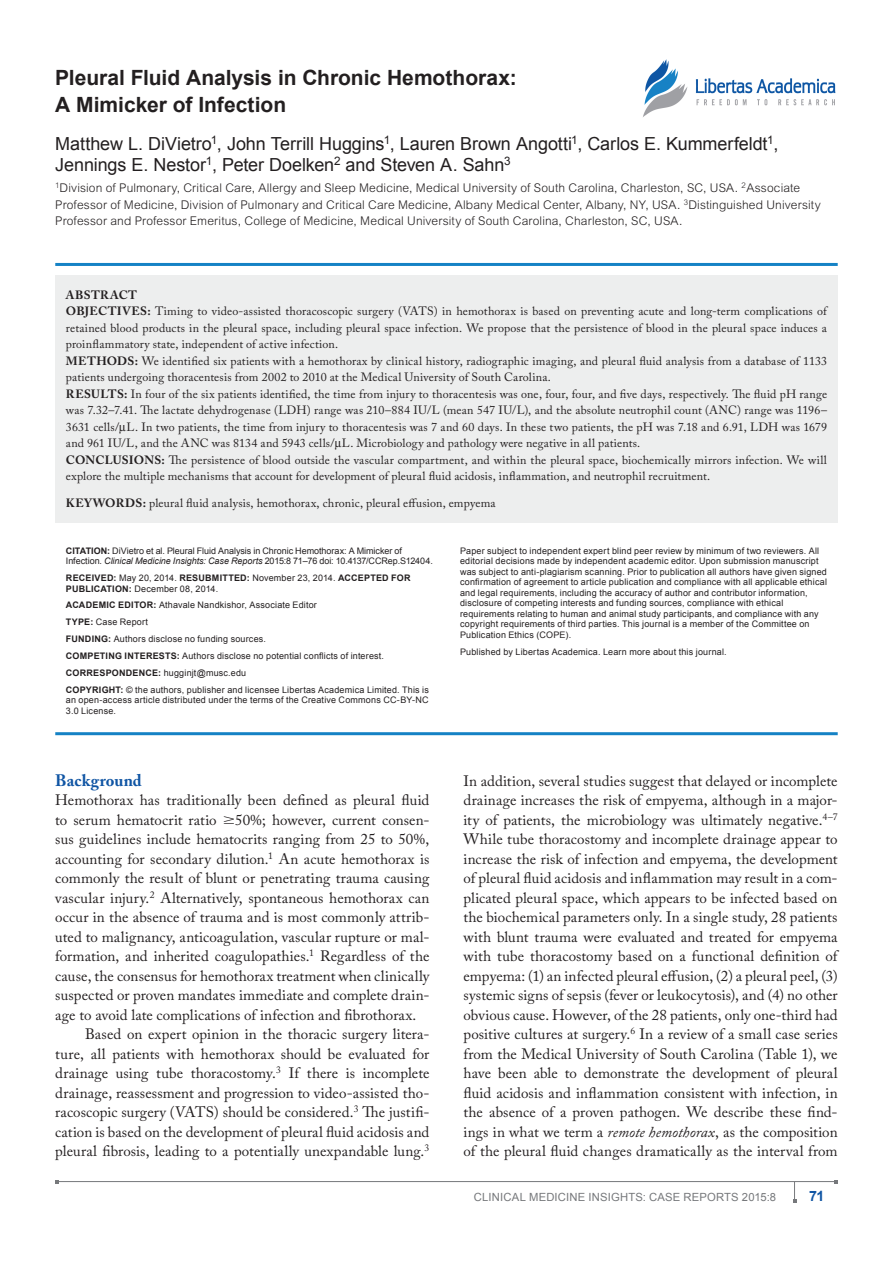
<style>
.page{position:relative;width:893px;height:1263px;background:#fff}
.page>*{position:absolute;margin:0;border:0;box-sizing:border-box;transform-origin:0 0}
.AT{font:700 21px/27px "Arial";color:#231f20}
.AAu{font:18px/21px "Arial";letter-spacing:-.005em;color:#231f20}
.t1{font:700 16.5px "Adobe Caslon Pro";color:#1055a4}
.Tx{font:15px/19.5px "Adobe Caslon Pro";letter-spacing:.005em;color:#231f20;text-align:justify}
.TxF{font:15px/19.5px "Adobe Caslon Pro";letter-spacing:-.005em;color:#231f20;text-align:justify}
.RunF-folio{font:700 14.25px "Arial";color:#1055a4}
.t2{font:12px/16.5px "Adobe Caslon Pro";letter-spacing:.01em;color:#231f20}
.AAuAff{font:300 12px/16.5px "Arial MT Std";letter-spacing:.01em;color:#231f20}
.RunF{font:11.25px "Arial";letter-spacing:.015em;color:#76787b}
.t3{font:9px/10.5px "Arial";letter-spacing:.02em;color:#231f20}
.t4{font:9px/10.5px "Arial";letter-spacing:-.005em;color:#231f20}
.t5{font:700 9px/10.5px "Arial";letter-spacing:.025em;color:#231f20}
.s1{font-weight:700}
.s2{font-style:italic}
.s3{font-weight:400}
.s4{font-family:"Mathematical Pi One"}
</style>
<div class="page">
<hr style="left:57px;top:1181px;width:779px;height:1px;background:#76787b">
<svg style="left:793px;top:1182px;width:3px;height:20px"></svg>
<img style="left:643px;top:59px;width:193px;height:58px">
<hr style="left:55px;top:263px;width:783px;height:3px;background:#1582c5">
<hr style="left:55px;top:732px;width:783px;height:3px;background:#1582c5">
<div style="left:55px;top:275px;width:783px;height:247px;background:#edeeee"></div>
<p class="AT" style="left:55px;top:65px;width:463px">PLEURAL FLUID ANALYSIS IN CHRONIC HEMOTHORAX:<br>A MIMICKER OF INFECTION</p>
<p class="AAu" style="left:55px;top:134px;width:724px">Matthew L. DiVietro<sup>1</sup>, John Terrill H uggins<sup>1</sup>, Lauren Brown Angotti<sup>1</sup>, Carlos E. Kummerfeldt<sup>1</sup>,<br>Jennings E. Nestor<sup>1</sup>, Peter Doelken<sup>2</sup> and Steven A. Sahn<sup>3</sup></p>
<p class="AAuAff" style="left:55px;top:180px;width:767px"><sup>1</sup>Division of Pulmonary, Critical Care, Allergy and Sleep Medicine, Medical University of South Carolina, Charleston, SC, USA. <sup>2</sup>Associate<br>Professor of Medicine, Division of Pulmonary and Critical Care Medicine, Albany Medical Center, Albany, NY, USA. <sup>3</sup>Distinguished University<br>Professor and Professor Emeritus, College of Medicine, Medical University of South Carolina, Charleston, SC, USA.</p>
<p class="t2" style="left:66px;top:286px;width:763px"><span class="s1">ABSTRACT<br>OBJECTIVES:</span> Timing to video-assisted thoracoscopic surgery (VATS) in hemothorax is based on preventing acute and long-term complications of retained blood products in the pleural space, including pleural space infection. We propose that the persistence of blood in the pleural space induces a proinflammatory state, independent of active infection.<br><span class="s1">METHODS:</span> We identified six patients with a hemothorax by clinical history, radiographic imaging, and pleural fluid analysis from a database of 1133 patients undergoing thoracentesis from 2002 to 2010 at the Medical University of South Carolina.<br><span class="s1">RESULTS:</span> In four of the six patients identified, the time from injury to thoracentesis was one, four, four, and five days, respectively. The fluid pH range was 7.32–7.41. The lactate dehydrogenase (LDH) range was 210–884 IU/L (mean 547 IU/L), and the absolute neutrophil count (ANC) range was 1196– 3631 cells/ L. In two patients, the time from injury to thoracentesis was 7 and 60 days. In these two patients, the pH was 7.18 and 6.91, LDH was 1679 and 961 IU/L, and the ANC was 8134 and 5943 cells/ L. Microbiology and pathology were negative in all patients.<br><span class="s1">CONCLUSIONS:</span> The persistence of blood outside the vascular compartment, and within the pleural space, biochemically mirrors infection. We will explore the multiple mechanisms that account for development of pleural fluid acidosis, inflammation, and neutrophil recruitment.</p>
<p class="t2" style="left:66px;top:495px;width:431px"><span class="s1">KEYWO RDS:</span> pleural fluid analysis, hemothorax, chronic, pleural effusion, empyema</p>
<p class="t4" style="left:66px;top:545px;width:368px"><span class="s1">CITATION:</span> DiVietro et al. Pleural Fluid Analysis in Chronic Hemothorax: A Mimicker of<br>I nfection. <span class="s2">Clinical Medicine Insights: Case Reports</span> 2015:8 71–76 doi: 10.4137/CCRep.S12404.</p>
<p class="t5" style="left:66px;top:573px;width:343px">RECEIVED: <span class="s3">May 20, 2014.</span> RESUBMITTED: <span class="s3">November 23, 2014.</span> ACCEPTED FOR<br>PUBLICATION: <span class="s3">December 08, 2014.</span></p>
<p class="t5" style="left:66px;top:600px;width:40px">ACADEMIC</p>
<p class="t3" style="left:460px;top:545px;width:368px">Paper subject to independent expert blind peer review by minimum of two reviewers. All editorial decisions made by independent academic editor. Upon submission manuscript was subject to anti-plagiarism scanning. Prior to publication all authors have given signed confirmation of agreement to article publication and compliance with all applicable ethical and legal requirements, including the accuracy of author and contributor information, disclosure of competing interests and funding sources, compliance with ethical requirements relating to human and animal study participants, and compliance with any copyright requirements of third parties. This journal is a member of the Committee on Publication Ethics (COPE</p>
<p class="t3" style="left:66px;top:597px;width:320px;line-height:16.8px;text-indent:52px"><span class="s1">EDITOR:</span> Athavale Nandkishor, Associate Editor<br><span class="s1">TYPE:</span> Case Report<br><span class="s1">FUNDING:</span> Authors disclose no funding sources.<br><span class="s1">COMPETING INTERESTS:</span> Authors disclose no potential conflicts of interest.<br><span class="s1">CORRESPONDENCE:</span> hugginjt@musc.edu<br><span class="s1">COPYRI</span></p>
<p class="t3" style="left:460px;top:626px;width:268px;line-height:16.8px;text-indent:106px">).<br>Published by Libertas Academica. Learn more about this journal.</p>
<p class="t3" style="left:66px;top:684px;width:365px;text-align:justify;text-indent:36px"><span class="s1">GHT:</span> © the authors, publisher and licensee Libertas Academica Limited. This is an open-access article distributed under the terms of the Creative Commons CC-BY-N C 3.0 License.</p>
<h1 class="t1" style="left:55px;top:770px;width:88px">BACKGROUND</h1>
<p class="TxF" style="left:55px;top:790px;width:376px">Hemothorax has traditionally been defined as pleural fluid to serum hematocrit ratio <span class="s4">$</span>50%; however, current consen&shy;sus guidelines include hematocrits ranging from 25 to 50%, accounting for secondary dilution.<sup>1</sup> An acute hemothorax is commonly the result of blunt or penetrating trauma causing vascular injury.<sup>2</sup> Alternatively, spontaneous hemothorax can occur in the absence of trauma and is most commonly attrib&shy;uted to malignancy, anticoagulation, vascular rupture or mal&shy;formation, and inherited coagulopathies.<sup>1</sup> Regardless of the cause, the consensus for hemothorax treatment when clinically suspected or proven mandates immediate and complete drain&shy;age to avoid late complications of infection and fibrothorax.</p>
<p class="Tx" style="left:55px;top:1024px;width:376px;text-indent:30px">Based on expert opinion in the thoracic surgery litera&shy;ture, all patients with hemothorax should be evaluated for drainage using tube thoracostomy.<sup>3</sup> If there is incomplete drainage, reassessment and progression to video-assisted tho&shy;racoscopic surgery (VATS) should be considered.<sup>3</sup> The justifi&shy;cation is based on the development of pleural fluid acidosis and pleural fibrosis, leading to a potentially unexpandable lung.<sup>3</sup></p>
<p class="Tx" style="left:463px;top:771px;width:376px">In addition, several studies suggest that delayed or incomplete drainage increases the risk of empyema, although in a major&shy;ity of patients, the microbiology was ultimately negative.<sup>4–7<br></sup>While tube thoracostomy and incomplete drainage appear to increase the risk of infection and empyema, the development of pleural fluid acidosis and inflammation may result in a com&shy;plicated pleural space, which appears to be infected based on the biochemical parameters only. In a single study, 28 patients with blunt trauma were evaluated and treated for empyema with tube thoracostomy based on a functional definition of empyema: (1) an infected pleural effusion, (2) a pleural peel, (3) systemic signs of sepsis (fever or leukocytosis), and (4) no other obvious cause. However, of the 28 patients, only one-third had positive cultures at surgery.<sup>6</sup> In a review of a small case series from the Medical University of South Carolina (Table 1), we have been able to demonstrate the development of pleural fluid acidosis and inflammation consistent with infection, in the absence of a proven pathogen. We describe these find&shy;ings in what we term a <span class="s2">remote hemothorax</span>, as the composition of the pleural fluid changes dramatically as the interval from</p>
<p class="RunF" style="left:474px;top:1189px;width:304px">Clinical Medicine I nsights: Case Reports 2015:8</p>
<p class="RunF-folio" style="left:809px;top:1186px;width:17px">71</p>
</div>
